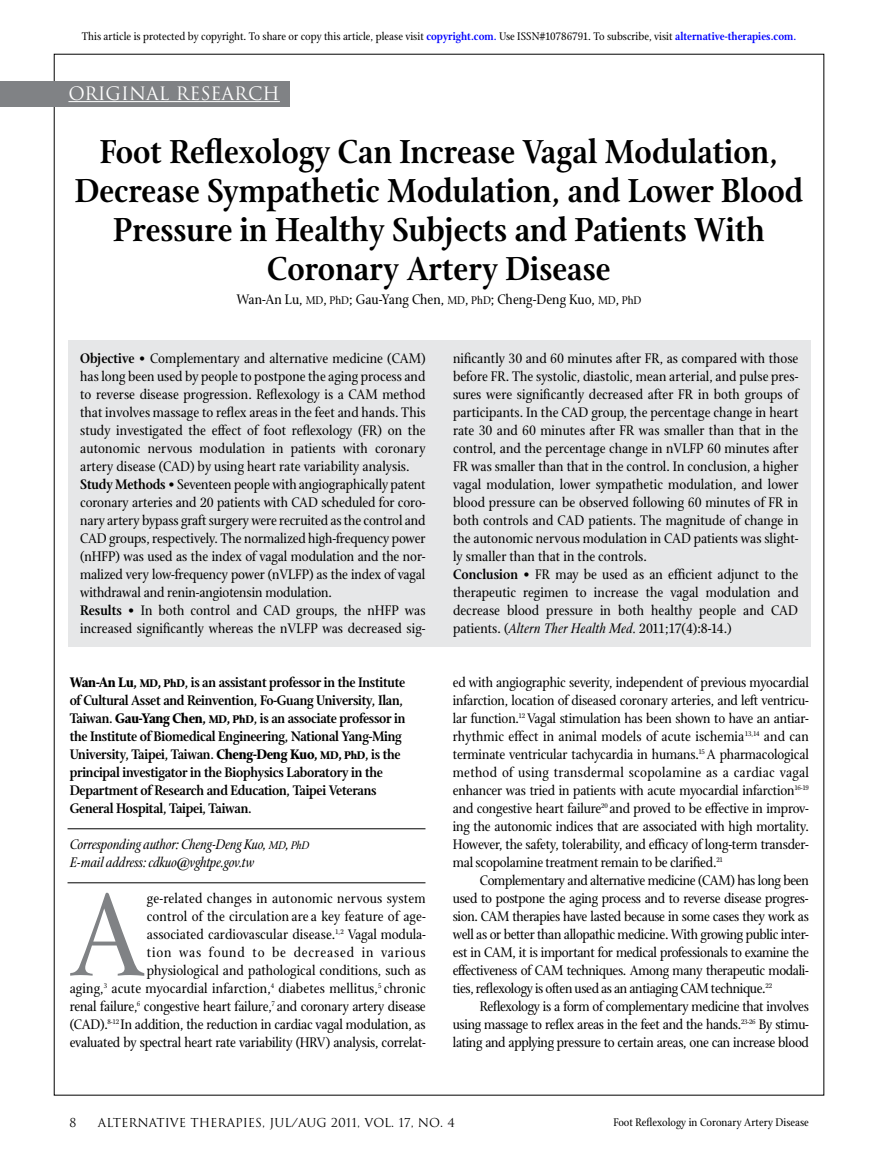
<style>
.page{position:relative;width:878px;height:1175px;background:#fff}
.page>*{position:absolute;margin:0;border:0;box-sizing:border-box;transform-origin:0 0}
.t1{font:127.35px "Stone Print";color:#808285}
.t2{font:600 36px/39px "Stone Print";color:#000;text-align:center}
.t3{font:18px "Trajan";color:#fff}
.t4{font:15px/18px "Stone Print";color:#000;text-align:justify}
.t5{font:600 15px/18px "Stone Print";letter-spacing:-.02em;color:#000}
.t6{font:italic 15px/18px "Stone Print";letter-spacing:-.02em;color:#000}
.t7{font:12px "Stone Print";color:#000}
.t8{font:12px "Trajan";color:#000}
.s1{font-weight:600;color:#00f}
.s2{font-size:12px}
.s3{font-weight:600}
.s4{font-style:italic}
.s5{font-weight:700}
.s6{font-weight:700;font-size:12px}
</style>
<div class="page">
<div style="left:0;top:81px;width:290px;height:25px;background:#808285"></div>
<hr style="left:68px;top:101px;width:212px;height:1px;background:#fff">
<hr style="left:68px;top:828px;width:357px;height:1px;background:#000">
<hr style="left:68px;top:882px;width:357px;height:1px;background:#000">
<div style="left:68px;top:340px;width:742px;height:306px;background:#e6e7e8"></div>
<p class="t7" style="left:82px;top:29px;width:716px">This article is protected by copyright. To share or copy this article, please visit <span class="s1">copyright.com.</span> Use ISSN#10786791. To subscribe, visit <span class="s1">alternative-therapies.com.</span></p>
<p class="t3" style="left:68px;top:82px;width:213px">ORIGINAL RESEARCH</p>
<h2 class="t2" style="left:75px;top:132px;width:730px">Foot Reflexology Can Increase Vagal Modulation, Decrease Sympathetic Modulation, and Lower Blood Pressure in Healthy Subjects and Patients With Coronary Artery Disease</h2>
<p class="t4" style="left:236px;top:291px;width:406px">Wan-An Lu, <span class="s2">MD</span>, <span class="s2">PhD</span>; Gau-Yang Chen, <span class="s2">MD</span>, <span class="s2">PhD</span>; Cheng-Deng Kuo, <span class="s2">MD</span>, <span class="s2">PhD</span></p>
<p class="t4" style="left:80px;top:349px;width:347px;text-align:left"><span class="s3">Objective</span> • Complementary and alternative medicine (CAM) has long been used by people to postpone the aging process and to reverse disease progression. Reflexology is a CAM method that involves massage to reflex areas in the feet and hands. This study investigated the effect of foot reflexology (FR) on the autonomic nervous modulation in patients with coronary artery disease (CAD) by using heart rate variability analysis.<br><span class="s3">Study Methods</span> • Seventeen people with angiographically patent coronary arteries and 20 patients with CAD scheduled for coro&shy;nary artery bypass graft surgery were recruited as the control and CAD groups, respectively. The normalized high-frequency power (nHFP) was used as the index of vagal modulation and the nor&shy;malized very low-frequency power (nVLFP) as the index of vagal withdrawal and renin-angiotensin modulation.<br><span class="s3">Results</span> • In both control and CAD groups, the nHFP was increased significantly whereas the nVLFP was decreased sig-</p>
<p class="t4" style="left:453px;top:349px;width:347px;text-align:left">nificantly 30 and 60 minutes after FR, as compared with those before FR. The systolic, diastolic, mean arterial, and pulse pres&shy;sures were significantly decreased after FR in both groups of participants. In the CAD group, the percentage change in heart rate 30 and 60 minutes after FR was smaller than that in the control, and the percentage change in nVLFP 60 minutes after FR was smaller than that in the control. In conclusion, a higher vagal modulation, lower sympathetic modulation, and lower blood pressure can be observed following 60 minutes of FR in both controls and CAD patients. The magnitude of change in the autonomic nervous modulation in CAD patients was slight&shy;ly smaller than that in the controls.<br><span class="s3">Conclusion</span> • FR may be used as an efficient adjunct to the therapeutic regimen to increase the vagal modulation and decrease blood pressure in both healthy people and CAD patients. (<span class="s4">Altern Ther Health Med.</span> 2011;17(4):8-14.)</p>
<p class="t5" style="left:70px;top:673px;width:337px"><span class="s5">Wan-An Lu,</span> <span class="s6">MD</span><span class="s5">,</span> <span class="s6">PhD</span>, is an assistant professor in the Institute of Cultural Asset and Reinvention, Fo-Guang University, Ilan, Taiwan. <span class="s5">Gau-Yang Chen,</span> <span class="s6">MD</span><span class="s5">,</span> <span class="s6">PhD</span>, is an associate professor in the Institute of Biomedical Engineering, National Yang-Ming University, Taipei, Taiwan. <span class="s5">Cheng-Deng Kuo,</span> <span class="s6">MD</span><span class="s5">,</span> <span class="s6">PhD</span>, is the principal investigator in the Biophysics Laboratory in the Department of Research and Education, Taipei Veterans General Hospital, Taipei, Taiwan.</p>
<p class="t6" style="left:70px;top:835px;width:241px">Corresponding author: Cheng-Deng Kuo, <span class="s2">MD</span>, <span class="s2">PhD<br></span>E-mail address: cdkuo@vghtpe.gov.tw</p>
<h1 class="t1" style="left:70px;top:862px;width:77px">A</h1>
<p class="t4" style="left:70px;top:889px;width:358px;text-align:right">ge-related changes in autonomic nervous system<br>control of the circulation are a key feature of age-<br>associated cardiovascular disease.<sup>1,2</sup> Vagal modula-<br>tion was found to be decreased in various<br>physiological and pathological conditions, such as<br>aging,<sup>3</sup> acute myocardial infarction,<sup>4</sup> diabetes mellitus,<sup>5</sup> chronic renal failure,<sup>6</sup> congestive heart failure,<sup>7</sup> and coronary artery disease (CAD).<sup>8-12</sup> In addition, the reduction in cardiac vagal modulation, as evaluated by spectral heart rate variability (HRV) analysis, correlat-</p>
<p class="t4" style="left:453px;top:673px;width:358px">ed with angiographic severity, independent of previous myocardial infarction, location of diseased coronary arteries, and left ventricu&shy;lar function.<sup>12</sup> Vagal stimulation has been shown to have an antiar&shy;rhythmic effect in animal models of acute ischemia<sup>13,14</sup> and can terminate ventricular tachycardia in humans.<sup>15</sup> A pharmacological method of using transdermal scopolamine as a cardiac vagal enhancer was tried in patients with acute myocardial infarction<sup>16-19 </sup>and congestive heart failure<sup>20</sup> and proved to be effective in improv&shy;ing the autonomic indices that are associated with high mortality.<br>However, the safety, tolerability, and efficacy of long-term transder&shy;mal scopolamine treatment remain to be clarified.<sup>21</sup></p>
<p class="t4" style="left:453px;top:871px;width:357px;text-indent:27px">Complementary and alternative medicine (CAM) has long been used to postpone the aging process and to reverse disease progres&shy;sion. CAM therapies have lasted because in some cases they work as well as or better than allopathic medicine. With growing public inter&shy;est in CAM, it is important for medical professionals to examine the effectiveness of CAM techniques. Among many therapeutic modali&shy;ties, reflexology is often used as an antiaging CAM technique.<sup>22</sup></p>
<p class="t4" style="left:453px;top:997px;width:357px;text-indent:27px">Reflexology is a form of complementary medicine that involves using massage to reflex areas in the feet and the hands.<sup>23-26</sup> By stimu&shy;lating and applying pressure to certain areas, one can increase blood</p>
<p class="t8" style="left:69px;top:1115px;width:9px">8</p>
<p class="t8" style="left:98px;top:1115px;width:359px">ALTERNATIVE THERAPIES, JUL/AUG 2011, VOL. 17, NO. 4</p>
<p class="t7" style="left:613px;top:1115px;width:197px">Foot Reflexology in Coronary Artery Disease</p>
</div>
